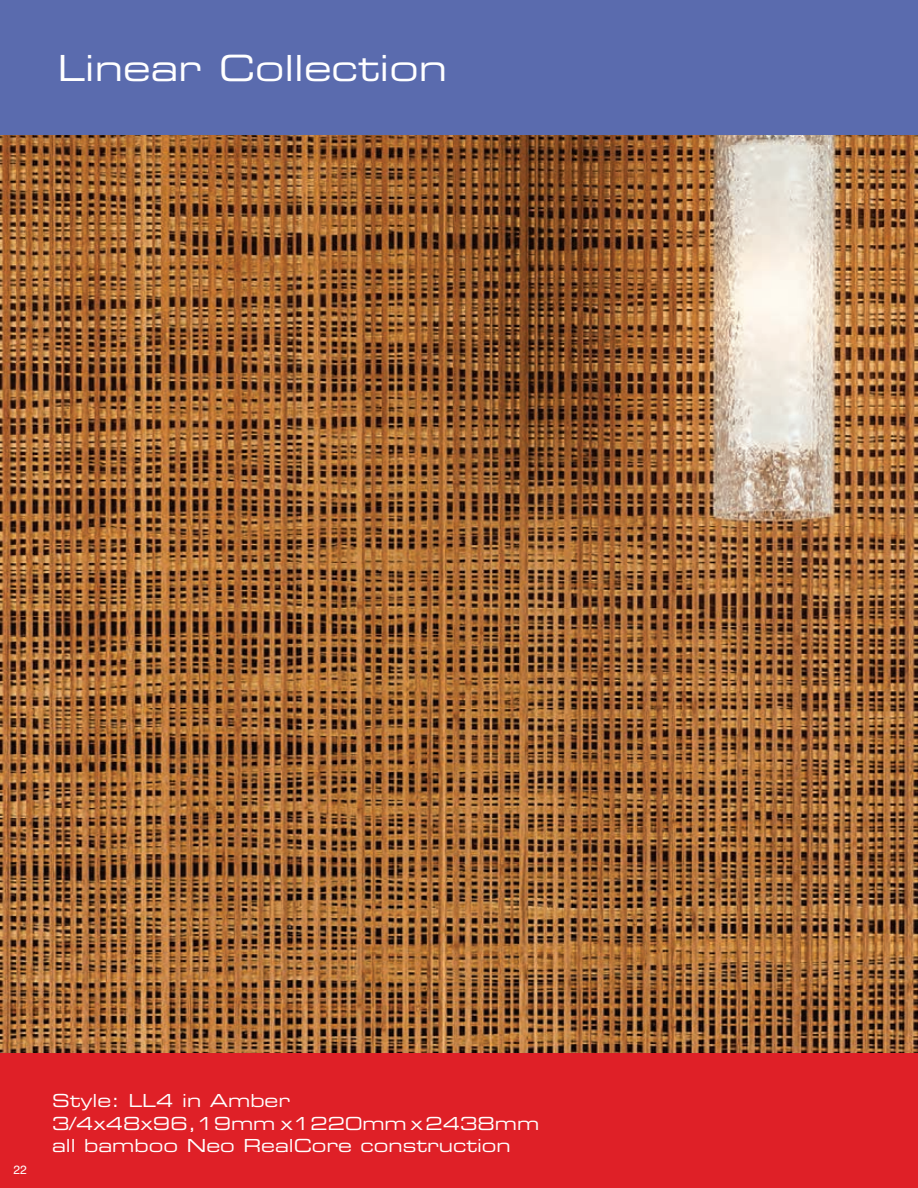
<style>
.page{position:relative;width:918px;height:1188px;background:#fff}
.page>*{position:absolute;margin:0;border:0;box-sizing:border-box;transform-origin:0 0}
.t1{font:36px "Eurostile LT Std Ex 2";color:#fff}
.t2{font:18px/22px "Eurostile LT Std Ex 2";color:#fff}
.t3{font:12px "Helvetica";color:#fff}
</style>
<div class="page">
<img style="left:0;top:135px;width:918px;height:918px">
<div style="left:0;top:0;width:918px;height:135px;background:#5a6bae"></div>
<div style="left:0;top:1053px;width:918px;height:135px;background:#df2027"></div>
<h1 class="t1" style="left:57px;top:43px;width:391px">Linear Collection</h1>
<p class="t3" style="left:14px;top:1160px;width:15px">22</p>
<p class="t2" style="left:52px;top:1090px;width:489px">Style: LL4 in Amber<br>3/4x48x96,19mm x1220mm x2438mm all bamboo Neo RealCore construction</p>
</div>
